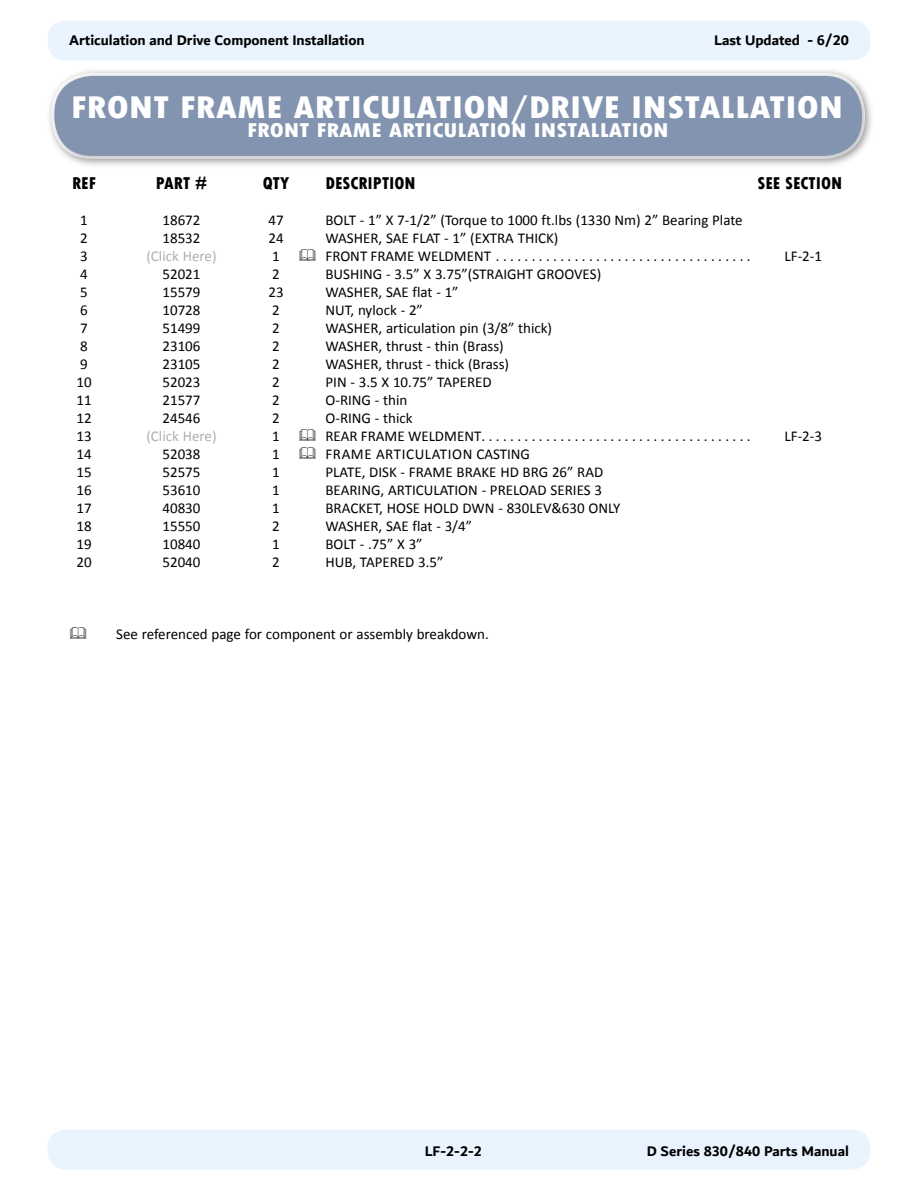
<style>
.page{position:relative;width:918px;height:1188px;background:#fff}
.page>*{position:absolute;margin:0;border:0;box-sizing:border-box;transform-origin:0 0}
.Heading_-_Parts_List{font:800 condensed 33px "Tw Cen";color:#fff;scale:1.2 1}
.Heading_-_Parts_List-2{font:800 condensed 21px "Tw Cen";color:#fff;scale:1.2 1}
.Body_-_Tabbed{font:800 condensed 18px "Tw Cen";color:#000}
.t1{font:15px "Calibri";color:#000}
.t2{font:700 15px "Dubai";color:#000101}
.t3{font:15px "Calibri";letter-spacing:.04em;color:#000}
.t4{font:15px "Calibri";color:#b0b0b0}
.t5{font:700 15px "Dubai";color:#000}
</style>
<div class="page">
<div style="left:48px;top:21px;width:822px;height:39px;background:#eaf4ff;border-radius:18px"></div>
<div style="left:48px;top:1130px;width:822px;height:40px;background:#eaf4ff;border-radius:18px"></div>
<div style="left:45px;top:67px;width:830px;height:102px;background:#fbfbfb"></div>
<div style="left:48px;top:70px;width:824px;height:96px;background:#000;opacity:.28"></div>
<div style="left:54px;top:76px;width:808px;height:80px;background:#8294b0;border-radius:38px"></div>
<p class="t2" style="left:69px;top:31px;width:297px">Articulation and Drive Component Installation</p>
<p class="t5" style="left:714px;top:31px;width:136px">Last Updated - 6/20</p>
<p class="Heading_-_Parts_List" style="left:71px;top:87px;width:645px">FRONT FRAME ARTICULATION/DRIVE INSTALLATION</p>
<p class="Heading_-_Parts_List-2" style="left:247px;top:118px;width:353px">FRONT FRAME ARTICULATION INSTALLATION</p>
<p class="Body_-_Tabbed" style="left:72px;top:173px;width:25px">REF</p>
<p class="Body_-_Tabbed" style="left:156px;top:173px;width:53px">PART #</p>
<p class="Body_-_Tabbed" style="left:263px;top:173px;width:28px">QTY</p>
<p class="Body_-_Tabbed" style="left:326px;top:173px;width:92px">DESCRIPTION</p>
<p class="Body_-_Tabbed" style="left:758px;top:173px;width:86px">SEE SECTION</p>
<p class="t1" style="left:80px;top:210px;width:9px">1</p>
<p class="t1" style="left:162px;top:210px;width:40px">18672</p>
<p class="t1" style="left:268px;top:210px;width:17px">47</p>
<p class="t1" style="left:325px;top:210px;width:419px">BOLT - 1” X 7-1/2” (Torque to 1000 ft.lbs (1330 Nm) 2” Bearing Plate</p>
<p class="t1" style="left:80px;top:228px;width:9px">2</p>
<p class="t1" style="left:162px;top:228px;width:40px">18532</p>
<p class="t1" style="left:268px;top:228px;width:17px">24</p>
<p class="t1" style="left:325px;top:228px;width:235px">WASHER, SAE FLAT - 1” (EXTRA THICK)</p>
<p class="t1" style="left:80px;top:246px;width:9px">3</p>
<p class="t4" style="left:146px;top:246px;width:72px">(Click Here)</p>
<p class="t1" style="left:272px;top:246px;width:9px">1</p>
<p class="t1" style="left:326px;top:246px;width:427px">FRONT FRAME WELDMENT . . . . . . . . . . . . . . . . . . . . . . . . . . . . . . . . . . . .</p>
<p class="t1" style="left:784px;top:246px;width:39px">LF-2-1</p>
<p class="t1" style="left:80px;top:264px;width:9px">4</p>
<p class="t1" style="left:162px;top:264px;width:40px">52021</p>
<p class="t1" style="left:272px;top:264px;width:9px">2</p>
<p class="t1" style="left:326px;top:264px;width:277px">BUSHING - 3.5” X 3.75”(STRAIGHT GROOVES)</p>
<p class="t1" style="left:80px;top:282px;width:9px">5</p>
<p class="t1" style="left:162px;top:282px;width:40px">15579</p>
<p class="t1" style="left:268px;top:282px;width:17px">23</p>
<p class="t1" style="left:325px;top:282px;width:135px">WASHER, SAE flat - 1”</p>
<p class="t1" style="left:80px;top:300px;width:9px">6</p>
<p class="t1" style="left:162px;top:300px;width:40px">10728</p>
<p class="t1" style="left:272px;top:300px;width:9px">2</p>
<p class="t1" style="left:326px;top:300px;width:99px">NUT, nylock - 2”</p>
<p class="t1" style="left:80px;top:318px;width:9px">7</p>
<p class="t1" style="left:162px;top:318px;width:40px">51499</p>
<p class="t1" style="left:272px;top:318px;width:9px">2</p>
<p class="t1" style="left:326px;top:318px;width:228px">WASHER, articulation pin (3/8” thick)</p>
<p class="t1" style="left:80px;top:336px;width:9px">8</p>
<p class="t1" style="left:162px;top:336px;width:40px">23106</p>
<p class="t1" style="left:272px;top:336px;width:9px">2</p>
<p class="t1" style="left:326px;top:336px;width:180px">WASHER, thrust - thin (Brass)</p>
<p class="t1" style="left:80px;top:354px;width:9px">9</p>
<p class="t1" style="left:162px;top:354px;width:40px">23105</p>
<p class="t1" style="left:272px;top:354px;width:9px">2</p>
<p class="t1" style="left:326px;top:354px;width:185px">WASHER, thrust - thick (Brass)</p>
<p class="t1" style="left:76px;top:372px;width:17px">10</p>
<p class="t1" style="left:162px;top:372px;width:40px">52023</p>
<p class="t1" style="left:272px;top:372px;width:9px">2</p>
<p class="t1" style="left:326px;top:372px;width:168px">PIN - 3.5 X 10.75” TAPERED</p>
<p class="t1" style="left:76px;top:390px;width:17px">11</p>
<p class="t1" style="left:162px;top:390px;width:40px">21577</p>
<p class="t1" style="left:272px;top:390px;width:9px">2</p>
<p class="t1" style="left:326px;top:390px;width:83px">O-RING - thin</p>
<p class="t1" style="left:76px;top:408px;width:17px">12</p>
<p class="t1" style="left:162px;top:408px;width:40px">24546</p>
<p class="t1" style="left:272px;top:408px;width:9px">2</p>
<p class="t1" style="left:326px;top:408px;width:89px">O-RING - thick</p>
<p class="t1" style="left:76px;top:426px;width:17px">13</p>
<p class="t4" style="left:146px;top:426px;width:72px">(Click Here)</p>
<p class="t1" style="left:272px;top:426px;width:9px">1</p>
<p class="t1" style="left:326px;top:426px;width:427px">REAR FRAME WELDMENT . . . . . . . . . . . . . . . . . . . . . . . . . . . . . . . . . . . . . .</p>
<p class="t1" style="left:784px;top:426px;width:39px">LF-2-3</p>
<p class="t1" style="left:76px;top:444px;width:17px">14</p>
<p class="t1" style="left:162px;top:444px;width:40px">52038</p>
<p class="t1" style="left:272px;top:444px;width:9px">1</p>
<p class="t3" style="left:326px;top:444px;width:206px">FRAME ARTICULATION CASTING</p>
<p class="t1" style="left:76px;top:462px;width:17px">15</p>
<p class="t1" style="left:162px;top:462px;width:40px">52575</p>
<p class="t1" style="left:272px;top:462px;width:9px">1</p>
<p class="t1" style="left:326px;top:462px;width:279px">PLATE, DISK - FRAME BRAKE HD BRG 26” RAD</p>
<p class="t1" style="left:76px;top:480px;width:17px">16</p>
<p class="t1" style="left:162px;top:480px;width:40px">53610</p>
<p class="t1" style="left:272px;top:480px;width:9px">1</p>
<p class="t1" style="left:326px;top:480px;width:278px">BEARING, ARTICULATION - PRELOAD SERIES 3</p>
<p class="t1" style="left:76px;top:498px;width:17px">17</p>
<p class="t1" style="left:162px;top:498px;width:40px">40830</p>
<p class="t1" style="left:272px;top:498px;width:9px">1</p>
<p class="t1" style="left:326px;top:498px;width:296px">BRACKET, HOSE HOLD DWN - 830LEV&amp;630 ONLY</p>
<p class="t1" style="left:76px;top:516px;width:17px">18</p>
<p class="t1" style="left:162px;top:516px;width:40px">15550</p>
<p class="t1" style="left:272px;top:516px;width:9px">2</p>
<p class="t1" style="left:326px;top:516px;width:148px">WASHER, SAE flat - 3/4”</p>
<p class="t1" style="left:76px;top:534px;width:17px">19</p>
<p class="t1" style="left:162px;top:534px;width:40px">10840</p>
<p class="t1" style="left:272px;top:534px;width:9px">1</p>
<p class="t1" style="left:326px;top:534px;width:99px">BOLT - .75” X 3”</p>
<p class="t1" style="left:76px;top:552px;width:17px">20</p>
<p class="t1" style="left:162px;top:552px;width:40px">52040</p>
<p class="t1" style="left:272px;top:552px;width:9px">2</p>
<p class="t1" style="left:326px;top:552px;width:119px">HUB, TAPERED 3.5”</p>
<p class="t1" style="left:116px;top:624px;width:374px">See referenced page for component or assembly breakdown.</p>
<p class="t2" style="left:425px;top:1142px;width:59px">LF-2-2-2</p>
<p class="t2" style="left:647px;top:1142px;width:204px">D Series 830/840 Parts Manual</p>
</div>
